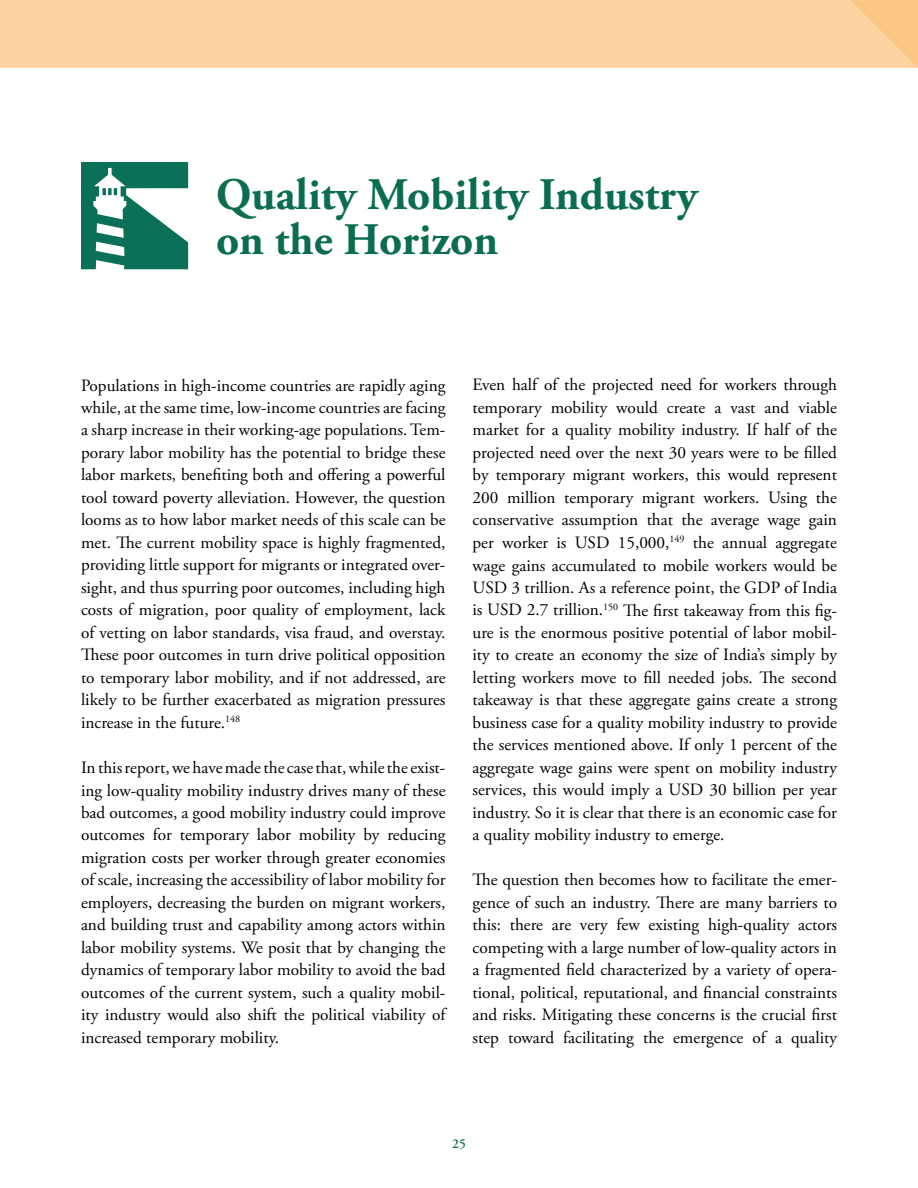
<style>
.page{position:relative;width:918px;height:1188px;background:#fff}
.page>*{position:absolute;margin:0;border:0;box-sizing:border-box;transform-origin:0 0}
.t1{font:700 45px/45px "Adobe Garamond Pro";color:#0a6d52}
.t2{font:17.25px/22.5px "Adobe Garamond Pro";color:#000;text-align:justify}
.t3{font:600 13.5px "Adobe Garamond Pro";color:#0a6d52}
</style>
<div class="page">
<svg style="left:81px;top:162px;width:107px;height:107px"></svg>
<div style="left:0;top:0;width:918px;height:68px;background:#fcd4a2"></div>
<svg style="left:851px;top:0;width:67px;height:67px"></svg>
<h1 class="t1" style="left:216px;top:174px;width:483px">Quality Mobility Industry on the Horizon</h1>
<p class="t2" style="left:81px;top:374px;width:366px">Populations in high-income countries are rapidly aging while, at the same time, low-income countries are facing a sharp increase in their working-age populations. Tem&shy;porary labor mobility has the potential to bridge these labor markets, benefiting both and offering a powerful tool toward poverty alleviation. However, the question looms as to how labor market needs of this scale can be met. The current mobility space is highly fragmented, providing little support for migrants or integrated over&shy;sight, and thus spurring poor outcomes, including high costs of migration, poor quality of employment, lack of vetting on labor standards, visa fraud, and overstay.<br>These poor outcomes in turn drive political opposition to temporary labor mobility, and if not addressed, are likely to be further exacerbated as migration pressures increase in the future.<sup>148</sup></p>
<p class="t2" style="left:81px;top:757px;width:366px">In this report, we have made the case that, while the exist&shy;ing low-quality mobility industry drives many of these bad outcomes, a good mobility industry could improve outcomes for temporary labor mobility by reducing migration costs per worker through greater economies of scale, increasing the accessibility of labor mobility for employers, decreasing the burden on migrant workers, and building trust and capability among actors within labor mobility systems. We posit that by changing the dynamics of temporary labor mobility to avoid the bad outcomes of the current system, such a quality mobil&shy;ity industry would also shift the political viability of increased temporary mobility.</p>
<p class="t2" style="left:473px;top:374px;width:366px">Even half of the projected need for workers through temporary mobility would create a vast and viable market for a quality mobility industry. If half of the projected need over the next 30 years were to be filled by temporary migrant workers, this would represent 200 million temporary migrant workers. Using the conservative assumption that the average wage gain per worker is USD 15,000,<sup>149</sup> the annual aggregate wage gains accumulated to mobile workers would be USD 3 trillion. As a reference point, the GDP of India is USD 2.7 trillion.<sup>150</sup> The first takeaway from this fig&shy;ure is the enormous positive potential of labor mobil&shy;ity to create an economy the size of India’s simply by letting workers move to fill needed jobs. The second takeaway is that these aggregate gains create a strong business case for a quality mobility industry to provide the services mentioned above. If only 1 percent of the aggregate wage gains were spent on mobility industry services, this would imply a USD 30 billion per year industry. So it is clear that there is an economic case for a quality mobility industry to emerge.</p>
<p class="t2" style="left:473px;top:869px;width:366px">The question then becomes how to facilitate the emer&shy;gence of such an industry. There are many barriers to this: there are very few existing high-quality actors competing with a large number of low-quality actors in a fragmented field characterized by a variety of opera&shy;tional, political, reputational, and financial constraints and risks. Mitigating these concerns is the crucial first step toward facilitating the emergence of a quality</p>
<p class="t3" style="left:452px;top:1135px;width:15px">25</p>
</div>
